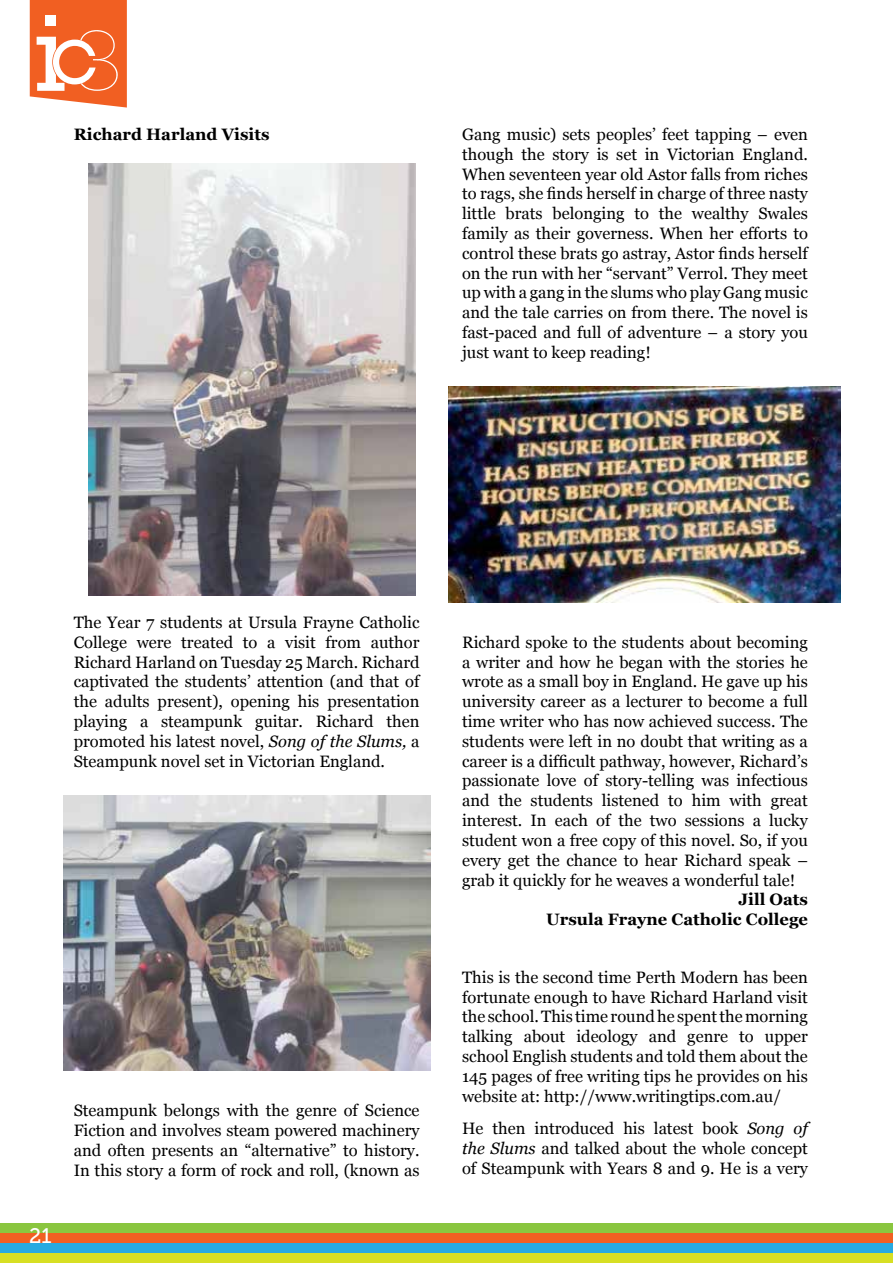
<style>
.page{position:relative;width:893px;height:1263px;background:#fff}
.page>*{position:absolute;margin:0;border:0;box-sizing:border-box;transform-origin:0 0}
.t1{font:21px "Museo Slab 500";color:#fff}
.t2{font:16.5px/19.8px "Georgia";color:#000;text-align:justify}
.t3{font:700 16.5px/19.8px "Georgia";color:#000;text-align:right}
.s1{font-style:italic}
</style>
<div class="page">
<div style="left:0;top:1223px;width:893px;height:10px;background:#8ac63f"></div>
<div style="left:0;top:1233px;width:893px;height:10px;background:#f15f22"></div>
<div style="left:0;top:1243px;width:893px;height:10px;background:#27aae1"></div>
<div style="left:0;top:1253px;width:893px;height:10px;background:#d7df23"></div>
<svg style="left:30px;top:0;width:97px;height:108px"></svg>
<img style="left:88px;top:163px;width:327px;height:432px">
<img style="left:63px;top:795px;width:367px;height:275px">
<img style="left:449px;top:387px;width:391px;height:215px">
<p class="t3" style="left:74px;top:124px;width:197px">Richard Harland Visits</p>
<p class="t2" style="left:462px;top:125px;width:347px">Gang music) sets peoples’ feet tapping – even though the story is set in Victorian England.<br>When seventeen year old Astor falls from riches to rags, she finds herself in charge of three nasty little brats belonging to the wealthy Swales family as their governess. When her efforts to control these brats go astray, Astor finds herself on the run with her “servant” Verrol. They meet up with a gang in the slums who play Gang music and the tale carries on from there. The novel is fast-paced and full of adventure – a story you just want to keep reading!</p>
<p class="t2" style="left:74px;top:613px;width:347px">The Year 7 students at Ursula Frayne Catholic College were treated to a visit from author Richard Harland on Tuesday 25 March. Richard captivated the students’ attention (and that of the adults present), opening his presentation playing a steampunk guitar. Richard then promoted his latest novel, <span class="s1">Song of the Slums,</span> a Steampunk novel set in Victorian England.</p>
<p class="t1" style="left:29px;top:1224px;width:24px">21</p>
<p class="t2" style="left:74px;top:1101px;width:347px">Steampunk belongs with the genre of Science Fiction and involves steam powered machinery and often presents an “alternative” to history.<br>In this story a form of rock and roll, (known as</p>
<p class="t2" style="left:462px;top:633px;width:347px">Richard spoke to the students about becoming a writer and how he began with the stories he wrote as a small boy in England. He gave up his university career as a lecturer to become a full time writer who has now achieved success. The students were left in no doubt that writing as a career is a difficult pathway, however, Richard’s passionate love of story-telling was infectious and the students listened to him with great interest. In each of the two sessions a lucky student won a free copy of this novel. So, if you every get the chance to hear Richard speak – grab it quickly for he weaves a wonderful tale!</p>
<p class="t3" style="left:546px;top:890px;width:263px">Jill Oats<br>Ursula Frayne Catholic College</p>
<p class="t2" style="left:462px;top:967px;width:347px">This is the second time Perth Modern has been fortunate enough to have Richard Harland visit the school. This time round he spent the morning talking about ideology and genre to upper school English students and told them about the 145 pages of free writing tips he provides on his website at: http://www.writingtips.com.au/</p>
<p class="t2" style="left:462px;top:1119px;width:347px">He then introduced his latest book <span class="s1">Song of the Slums</span> and talked about the whole concept of Steampunk with Years 8 and 9. He is a very</p>
</div>
